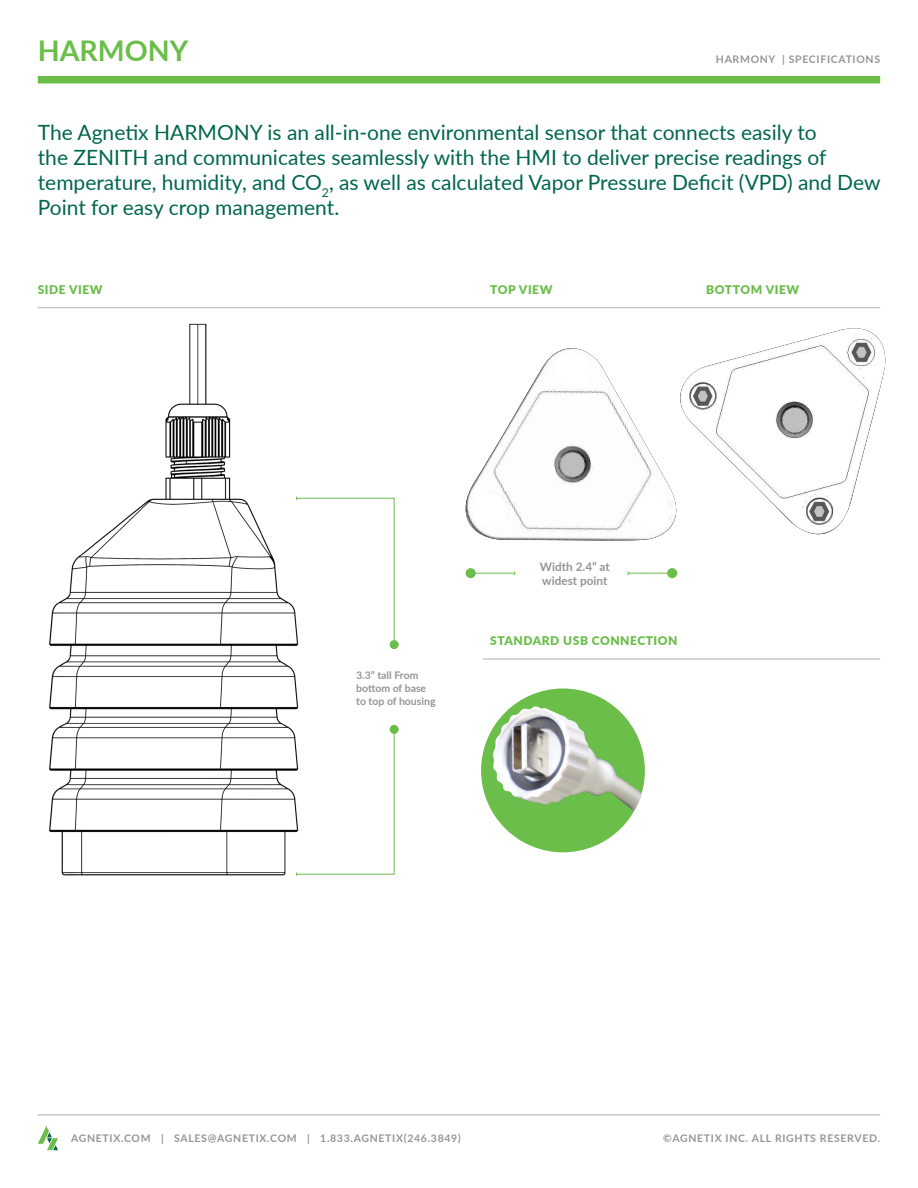
<style>
.page{position:relative;width:918px;height:1188px;background:#fff}
.page>*{position:absolute;margin:0;border:0;box-sizing:border-box;transform-origin:0 0}
.t1{font:700 28.5px "Lato";color:#6bbe4a}
.t2{font:21px/25.2px "Lato";color:#006749}
.t3{font:900 12px "Lato";letter-spacing:.045em;color:#6bbe4a}
.t4{font:700 11.7px/14.1px "Lato";color:#939598}
.t5{font:700 10.5px "Lato";letter-spacing:.065em;color:#939598}
.t6{font:700 10.5px/12.6px "Lato";color:#939598}
</style>
<div class="page">
<hr style="left:38px;top:1114px;width:842px;height:2px;background:#c7c8ca">
<svg style="left:38px;top:1126px;width:20px;height:24px"></svg>
<div style="left:481px;top:689px;width:164px;height:163px;background:#6bbe4a;border-radius:50%"></div>
<img style="left:49px;top:323px;width:250px;height:553px">
<hr style="left:483px;top:658px;width:397px;height:2px;background:#c7c8ca">
<div style="left:38px;top:76px;width:842px;height:7px;background:#6bbe4a"></div>
<hr style="left:628px;top:573px;width:44px;height:1px;background:#6bbe4a">
<div style="left:667px;top:568px;width:10px;height:10px;background:#6bbe4a;border-radius:50%"></div>
<hr style="left:471px;top:573px;width:44px;height:1px;background:#6bbe4a">
<div style="left:466px;top:568px;width:10px;height:10px;background:#6bbe4a;border-radius:50%"></div>
<svg style="left:296px;top:497px;width:99px;height:148px"></svg>
<div style="left:390px;top:640px;width:9px;height:9px;background:#6bbe4a;border-radius:50%"></div>
<svg style="left:296px;top:729px;width:99px;height:147px"></svg>
<div style="left:390px;top:725px;width:9px;height:9px;background:#6bbe4a;border-radius:50%"></div>
<hr style="left:38px;top:307px;width:842px;height:1px;background:#c7c8ca">
<img style="left:688px;top:328px;width:198px;height:207px">
<img style="left:493px;top:706px;width:148px;height:105px">
<img style="left:465px;top:348px;width:223px;height:193px">
<svg style="left:470px;top:491px;width:40px;height:39px"></svg>
<svg style="left:554px;top:351px;width:39px;height:39px"></svg>
<svg style="left:633px;top:493px;width:39px;height:39px"></svg>
<h1 class="t1" style="left:38px;top:29px;width:152px">HARMONY</h1>
<p class="t5" style="left:716px;top:52px;width:166px">HARMONY | SPECIFICATIONS</p>
<p class="t2" style="left:38px;top:119px;width:844px">The Agnetix HARMONY is an all-in-one environmental sensor that connects easily to<br>the ZENITH and communicates seamlessly with the HMI to deliver precise readings of temperature, humidity, and CO<sub>2</sub>, as well as calculated Vapor Pressure Deficit (VPD) and Dew Point for easy crop management.</p>
<p class="t3" style="left:38px;top:280px;width:66px">SIDE VIEW</p>
<p class="t3" style="left:490px;top:280px;width:64px">TOP VIEW</p>
<p class="t3" style="left:706px;top:280px;width:94px">BOTTOM VIEW</p>
<p class="t4" style="left:540px;top:559px;width:71px">Width 2.4” at widest point</p>
<p class="t6" style="left:356px;top:669px;width:81px">3.3” tall From bottom of base to top of housing</p>
<p class="t3" style="left:490px;top:632px;width:189px">STANDARD USB CONNECTION</p>
<p class="t5" style="left:71px;top:1131px;width:391px">AGNETIX.COM | SALES@AGNETIX.COM | 1.833.AGNETIX(246.3849)</p>
<p class="t5" style="left:663px;top:1131px;width:219px">©AGNETIX INC. ALL RIGHTS RESERVED.</p>
</div>
